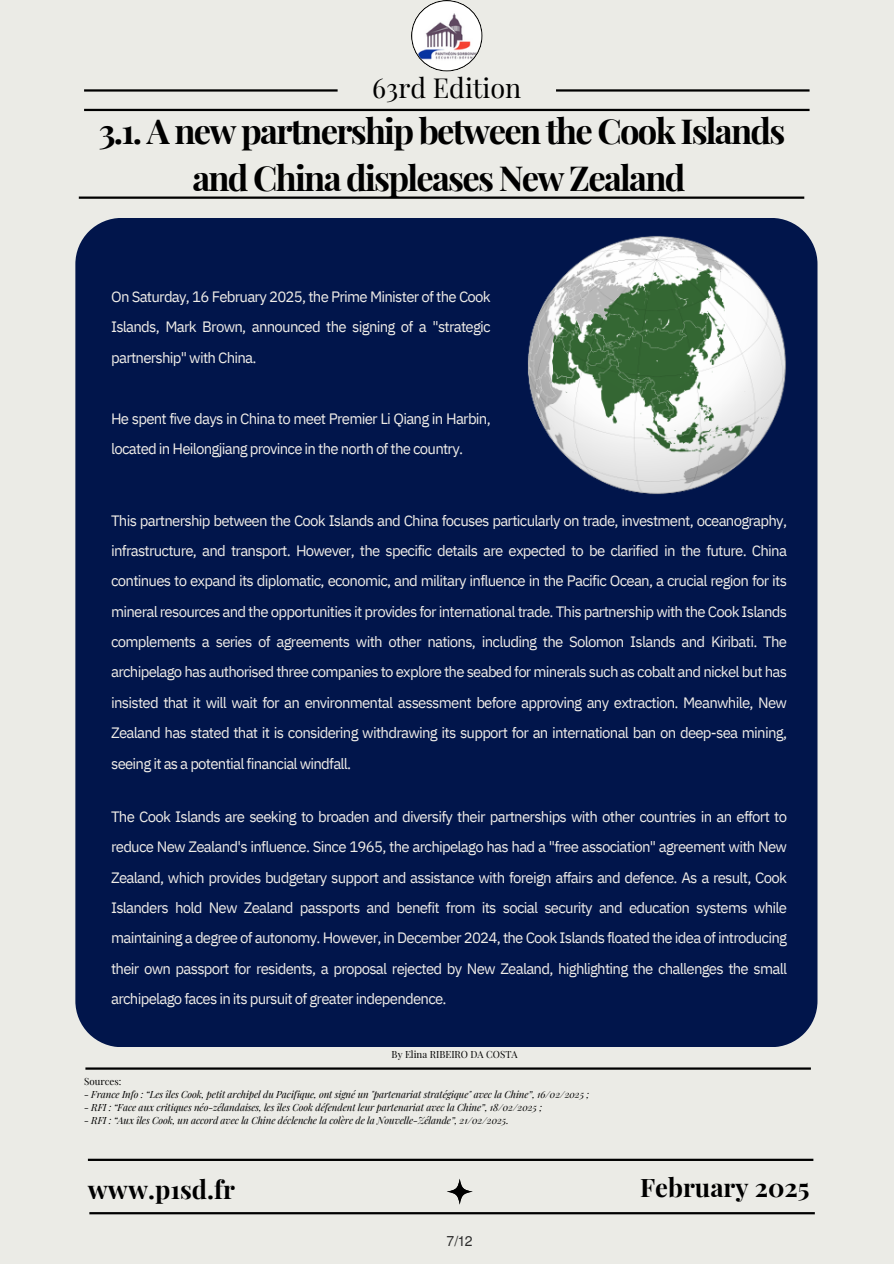
<style>
.page{position:relative;width:894px;height:1264px;background:#fff}
.page>*{position:absolute;margin:0;border:0;box-sizing:border-box;transform-origin:0 0}
.t1{font:700 34.5px/47.2px "Playfair Display";letter-spacing:-.05em;color:#000;text-align:center}
.t2{font:27px "Playfair Display";color:#000}
.t3{font:700 25.5px "Playfair Display";color:#000}
.t4{font:15px/30.3px "IBM Plex Sans";letter-spacing:-.05em;color:#f0ede8;text-align:justify}
.t5{font:13.95px "Mukti";color:#2b2b2b}
.t6{font:italic 9.75px "Playfair Display";letter-spacing:-.01em;color:#000}
.t7{font:9.75px "Playfair Display";color:#000}
</style>
<div class="page">
<div style="left:0;top:0;width:893px;height:1263px;background:#ebebe6"></div>
<hr style="left:85px;top:1067px;width:725px;height:2px;background:#000">
<hr style="left:89px;top:1212px;width:725px;height:2px;background:#000">
<hr style="left:88px;top:1158px;width:725px;height:2px;background:#000">
<div style="left:75px;top:218px;width:742px;height:828px;background:#01154b"></div>
<hr style="left:84px;top:109px;width:725px;height:2px;background:#000">
<hr style="left:79px;top:196px;width:725px;height:3px;background:#000">
<img style="left:527px;top:236px;width:258px;height:258px">
<svg style="left:446px;top:1178px;width:26px;height:26px"></svg>
<svg style="left:411px;top:0;width:71px;height:72px"></svg>
<hr style="left:84px;top:89px;width:253px;height:3px;background:#000">
<hr style="left:556px;top:89px;width:253px;height:3px;background:#000">
<h5 class="t2" style="left:372px;top:68px;width:150px">63rd Edition</h5>
<h3 class="t1" style="left:99px;top:106px;width:688px">3.1. A new partnership between the Cook Islands and China displeases New Zealand</h3>
<p class="t4" style="left:111px;top:281px;width:381px">On Saturday, 16 February 2025, the Prime Minister of the Cook Islands, Mark Brown, announced the signing of a "strategic partnership" with China.</p>
<p class="t4" style="left:111px;top:403px;width:381px">He spent five days in China to meet Premier Li Qiang in Harbin, located in Heilongjiang province in the north of the country.</p>
<p class="t4" style="left:111px;top:504px;width:677px">This partnership between the Cook Islands and China focuses particularly on trade, investment, oceanography, infrastructure, and transport. However, the specific details are expected to be clarified in the future. China continues to expand its diplomatic, economic, and military influence in the Pacific Ocean, a crucial region for its mineral resources and the opportunities it provides for international trade. This partnership with the Cook Islands complements a series of agreements with other nations, including the Solomon Islands and Kiribati. The archipelago has authorised three companies to explore the seabed for minerals such as cobalt and nickel but has insisted that it will wait for an environmental assessment before approving any extraction. Meanwhile, New Zealand has stated that it is considering withdrawing its support for an international ban on deep-sea mining, seeing it as a potential financial windfall.</p>
<h5 class="t4" style="left:111px;top:801px;width:677px">The Cook Islands are seeking to broaden and diversify their partnerships with other countries in an effort to reduce New Zealand's influence. Since 1965, the archipelago has had a "free association" agreement with New Zealand, which provides budgetary support and assistance with foreign affairs and defence. As a result, Cook Islanders hold New Zealand passports and benefit from its social security and education systems while maintaining a degree of autonomy. However, in December 2024, the Cook Islands floated the idea of introducing their own passport for residents, a proposal rejected by New Zealand, highlighting the challenges the small archipelago faces in its pursuit of greater independence.</h5>
<p class="t7" style="left:391px;top:1047px;width:127px">By Elina RIBEIRO DA COSTA</p>
<h5 class="t7" style="left:84px;top:1074px;width:39px">Sources:</h5>
<h5 class="t6" style="left:84px;top:1087px;width:506px">- France Info : “Les îles Cook, petit archipel du Pacifique, ont signé un "partenariat stratégique" avec la Chine”, 16/02/2025 ;</h5>
<p class="t6" style="left:84px;top:1100px;width:459px">- RFI : “Face aux critiques néo-zélandaises, les îles Cook défendent leur partenariat avec la Chine”, 18/02/2025 ;</p>
<p class="t6" style="left:84px;top:1113px;width:426px">- RFI : “Aux îles Cook, un accord avec la Chine déclenche la colère de la Nouvelle-Zélande”, 21/02/2025.</p>
<h1 class="t3" style="left:88px;top:1171px;width:148px">www.p1sd.fr</h1>
<p class="t3" style="left:640px;top:1169px;width:171px">February 2025</p>
<p class="t5" style="left:446px;top:1230px;width:27px">7/12</p>
</div>
